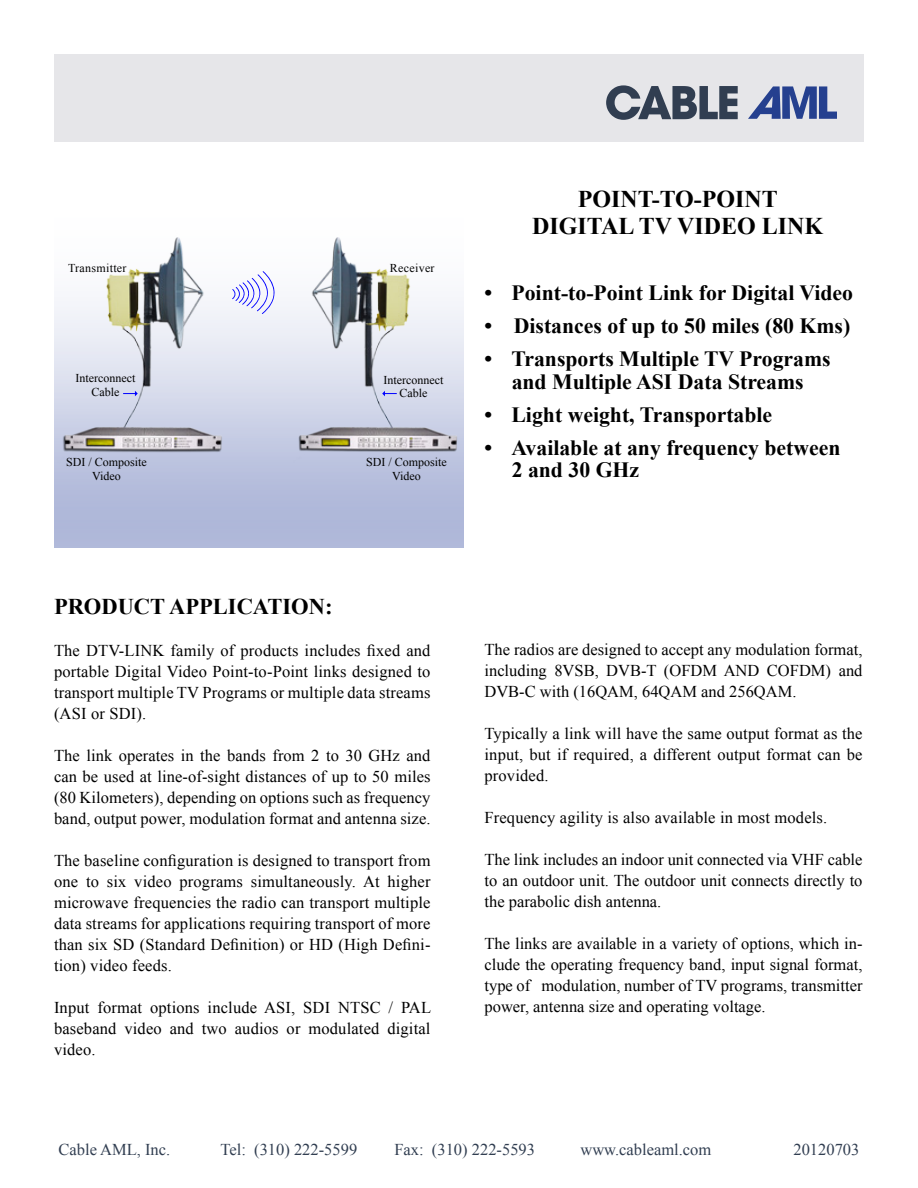
<style>
.page{position:relative;width:918px;height:1188px;background:#fff}
.page>*{position:absolute;margin:0;border:0;box-sizing:border-box;transform-origin:0 0}
.t1{font:700 24px/27px "Times New Roman";color:#000;text-align:center}
.t2{font:700 22.5px "Times New Roman";color:#000}
.t3{font:700 21.75px/22.5px "Times New Roman";color:#000;text-align:center}
.t4{font:16.5px/21px "Times New Roman";letter-spacing:.01em;color:#000;text-align:justify}
.t5{font:16.5px "Times New Roman";color:#313e51}
.t6{font:12px/13.5px "Times New Roman";color:#000;text-align:center}
.t7{font:12px "Times New Roman";letter-spacing:.025em;color:#000}
</style>
<div class="page">
<div style="left:54px;top:54px;width:810px;height:88px;background:#e6e6e9"></div>
<img style="left:54px;top:237px;width:410px;height:311px">
<svg style="left:748px;top:86px;width:89px;height:33px"></svg>
<svg style="left:606px;top:85px;width:132px;height:35px"></svg>
<p class="t7" style="left:68px;top:260px;width:60px">Transmitter</p>
<p class="t7" style="left:390px;top:260px;width:46px">Receiver</p>
<p class="t6" style="left:76px;top:371px;width:61px">Interconnect<br>Cable</p>
<p class="t6" style="left:384px;top:373px;width:61px">Interconnect<br>Cable</p>
<p class="t6" style="left:66px;top:455px;width:82px">SDI / Composite<br>Video</p>
<p class="t6" style="left:366px;top:455px;width:82px">SDI / Composite<br>Video</p>
<h1 class="t1" style="left:532px;top:185px;width:292px">POINT-TO-POINT<br>DIGITAL TV VIDEO LINK</h1>
<h3 class="t3" style="left:484px;top:281px;width:370px">• Point-to-Point Link for Digital Video</h3>
<h3 class="t3" style="left:484px;top:314px;width:367px">• Distances of up to 50 miles (80 Kms)</h3>
<h3 class="t3" style="left:484px;top:347px;width:348px">• Transports Multiple TV Programs and Multiple ASI Data Streams</h3>
<h3 class="t3" style="left:484px;top:402px;width:289px">• Light weight, Transportable</h3>
<h3 class="t3" style="left:512px;top:435px;width:330px;text-align:left;text-indent:-27px">• Available at any frequency between<br>2 and 30 GHz</h3>
<h2 class="t2" style="left:54px;top:591px;width:280px">PRODUCT APPLICATION:</h2>
<p class="t4" style="left:54px;top:639px;width:378px">The DTV-LINK family of products includes fixed and portable Digital Video Point-to-Point links designed to transport multiple TV Programs or multiple data streams (ASI or SDI).</p>
<p class="t4" style="left:54px;top:744px;width:378px">The link operates in the bands from 2 to 30 GHz and can be used at line-of-sight distances of up to 50 miles (80 Kilometers), depending on options such as frequency band, output power, modulation format and antenna size.</p>
<p class="t4" style="left:54px;top:849px;width:378px">The baseline configuration is designed to transport from one to six video programs simultaneously. At higher microwave frequencies the radio can transport multiple data streams for applications requiring transport of more than six SD (Standard Definition) or HD (High Defini&shy;tion) video feeds.</p>
<p class="t4" style="left:54px;top:997px;width:379px">Input format options include ASI, SDI NTSC / PAL baseband video and two audios or modulated digital video.</p>
<p class="t4" style="left:485px;top:638px;width:379px">The radios are designed to accept any modulation format, including 8VSB, DVB-T (OFDM AND COFDM) and DVB-C with (16QAM, 64QAM and 256QAM.</p>
<p class="t4" style="left:485px;top:722px;width:380px">Typically a link will have the same output format as the input, but if required, a different output format can be provided.</p>
<p class="t4" style="left:485px;top:806px;width:344px">Frequency agility is also available in most models.</p>
<p class="t4" style="left:485px;top:848px;width:380px">The link includes an indoor unit connected via VHF cable to an outdoor unit. The outdoor unit connects directly to the parabolic dish antenna.</p>
<p class="t4" style="left:485px;top:932px;width:380px">The links are available in a variety of options, which in&shy;clude the operating frequency band, input signal format, type of modulation, number of TV programs, transmitter power, antenna size and operating voltage.</p>
<p class="t5" style="left:58px;top:1138px;width:113px">Cable AML, Inc.</p>
<p class="t5" style="left:220px;top:1138px;width:138px">Tel: (310) 222-5599</p>
<p class="t5" style="left:394px;top:1138px;width:142px">Fax: (310) 222-5593</p>
<p class="t5" style="left:580px;top:1138px;width:132px">www.cableaml.com</p>
<p class="t5" style="left:793px;top:1138px;width:67px">20120703</p>
</div>
